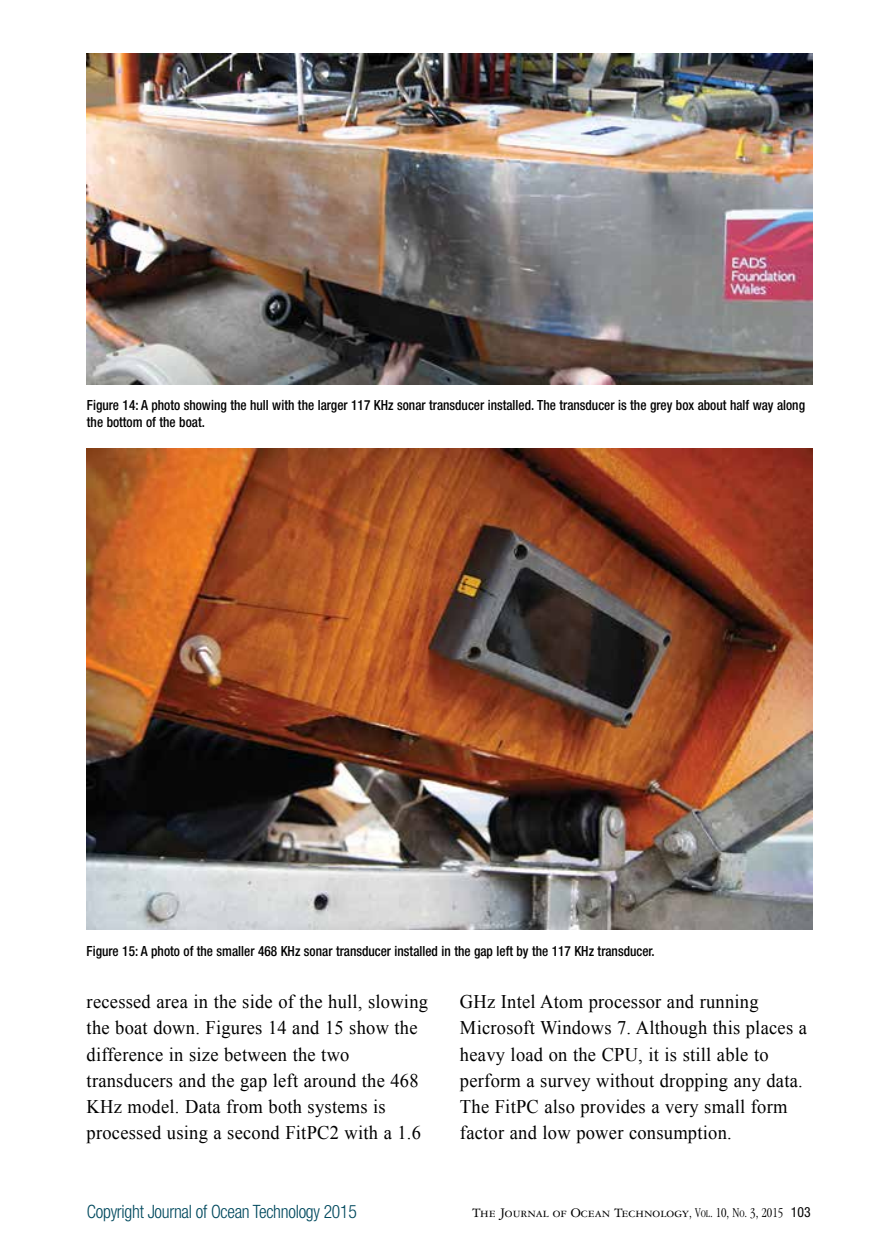
<style>
.page{position:relative;width:882px;height:1260px;background:#fff}
.page>*{position:absolute;margin:0;border:0;box-sizing:border-box;transform-origin:0 0}
.t1{font:19.25px/26.2px "Times New Roman";letter-spacing:.015em;color:#000;scale:.96 1}
.t2{font:300 condensed 18.38px "Helvetica Neue";letter-spacing:-.015em;color:#00495e;scale:.96 1}
.t3{font:500 condensed 14px/17.5px "Helvetica Neue";color:#000;scale:.95 1}
.t4{font:14px "Garamond Three SC";color:#000}
.s1{font-family:"Garamond";font-weight:300;font-stretch:condensed}
.s2{font-family:"Garamond";font-weight:300;font-stretch:condensed;font-size:10.5px}
.s3{font-family:"Helvetica Neue";font-stretch:condensed}
</style>
<div class="page">
<img style="left:87px;top:53px;width:725px;height:331px">
<img style="left:87px;top:448px;width:725px;height:482px">
<p class="t3" style="left:87px;top:396px;width:757px">Figure 14: A photo showing the hull with the larger 117 KHz sonar transducer installed. The transducer is the grey box about half way along the bottom of the boat.</p>
<p class="t3" style="left:87px;top:942px;width:599px">Figure 15: A photo of the smaller 468 KHz sonar transducer installed in the gap left by the 117 KHz transducer.</p>
<p class="t1" style="left:87px;top:988px;width:357px">recessed area in the side of the hull, slowing the boat down. Figures 14 and 15 show the difference in size between the two transducers and the gap left around the 468<br>KHz model. Data from both systems is processed using a second FitPC2 with a 1.6</p>
<p class="t1" style="left:460px;top:988px;width:363px">GHz Intel Atom processor and running Microsoft Windows 7. Although this places a heavy load on the CPU, it is still able to perform a survey without dropping any data.<br>The FitPC also provides a very small form factor and low power consumption.</p>
<p class="t2" style="left:87px;top:1201px;width:283px">Copyright Journal of Ocean Technology 2015</p>
<p class="t4" style="left:472px;top:1205px;width:340px">The Journal of Ocean Technology<span class="s1">,</span> <span class="s1">V</span><span class="s2">ol</span><span class="s1">. 10, N</span><span class="s2">o</span><span class="s1">. 3, 2015</span> <span class="s3">103</span></p>
</div>
